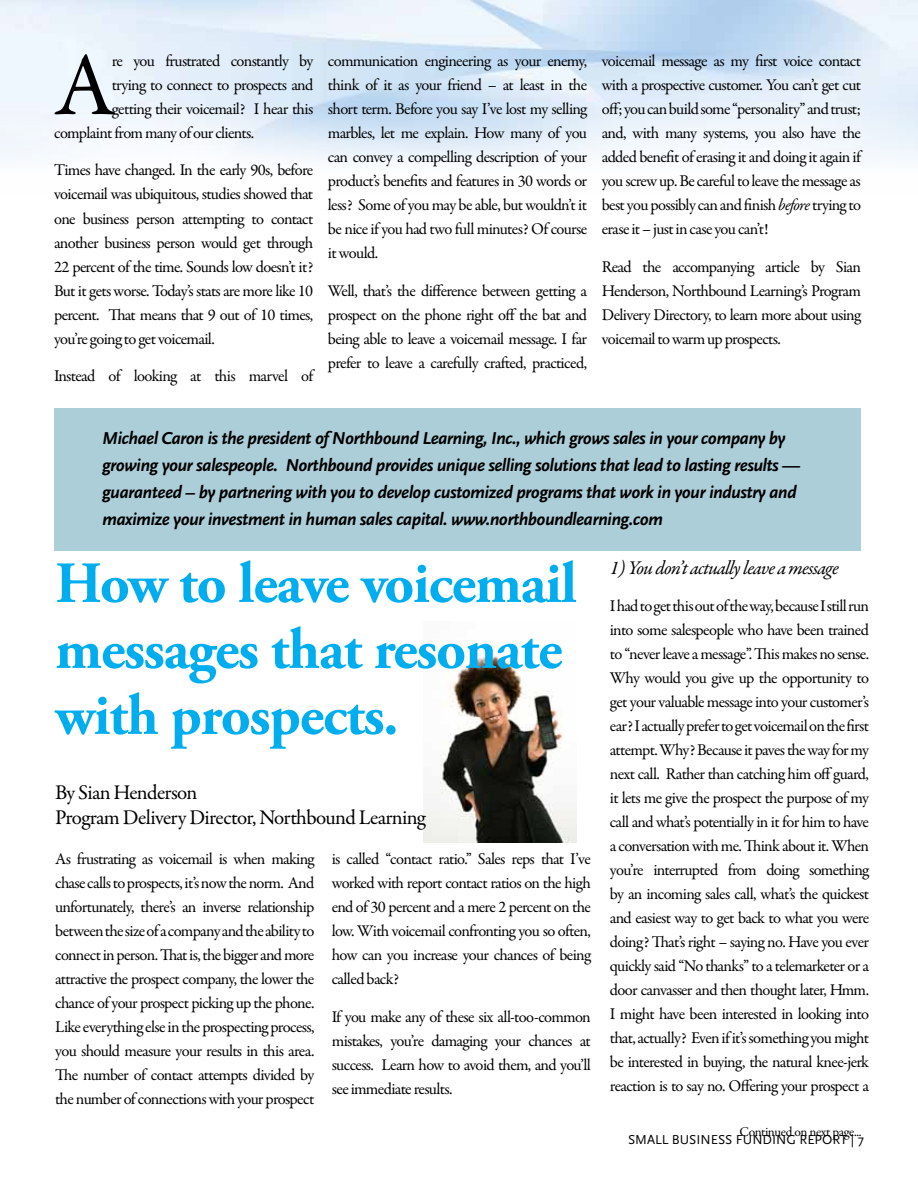
<style>
.page{position:relative;width:918px;height:1188px;background:#fff}
.page>*{position:absolute;margin:0;border:0;box-sizing:border-box;transform-origin:0 0}
.t1{font:90.6px "Garamond Premr Pro";color:#000}
.t2{font:700 58.2px/66px "Adobe Garamond Pro";letter-spacing:-.02em;color:#00aeef}
.t3{font:21px/25.5px "Garamond Premr Pro";letter-spacing:-.03em;color:#000}
.t4{font:italic 19.5px "Garamond Premr Pro";letter-spacing:-.04em;color:#000}
.t5{font:italic 700 18px/27px "Scala Sans";letter-spacing:-.03em;color:#000}
.t6{font:16.5px/24px "Garamond Premr Pro";letter-spacing:-.04em;color:#000;text-align:justify}
.t7{font:13.5px "Scala Sans";color:#000}
.t8{font:13.5px "Garamond Premr Pro";letter-spacing:-.03em;color:#000}
.s1{font-style:italic}
</style>
<div class="page">
<img style="left:424px;top:656px;width:153px;height:187px">
<div style="left:54px;top:409px;width:807px;height:142px;background:#acced9"></div>
<h1 class="t1" style="left:54px;top:31px;width:63px">A</h1>
<p class="t6" style="left:112px;top:49px;width:203px">re you frustrated constantly by</p>
<p class="t6" style="left:112px;top:73px;width:203px">trying to connect to prospects and</p>
<p class="t6" style="left:112px;top:97px;width:203px">getting their voicemail? I hear this</p>
<p class="t6" style="left:54px;top:121px;width:202px">complaint from many of our clients.</p>
<p class="t6" style="left:54px;top:159px;width:261px">Times have changed. In the early 90s, before voicemail was ubiquitous, studies showed that one business person attempting to contact another business person would get through 22 percent of the time. Sounds low doesn’t it?<br>But it gets worse. Today’s stats are more like 10 percent. That means that 9 out of 10 times, you’re going to get voicemail.</p>
<p class="t6" style="left:54px;top:364px;width:261px">Instead of looking at this marvel of</p>
<p class="t6" style="left:328px;top:49px;width:261px">communication engineering as your enemy, think of it as your friend – at least in the short term. Before you say I’ve lost my selling marbles, let me explain. How many of you can convey a compelling description of your product’s benefits and features in 30 words or less? Some of you may be able, but wouldn’t it be nice if you had two full minutes? Of course it would.</p>
<p class="t6" style="left:328px;top:279px;width:261px">Well, that’s the difference between getting a prospect on the phone right off the bat and being able to leave a voicemail message. I far prefer to leave a carefully crafted, practiced,</p>
<p class="t6" style="left:602px;top:49px;width:261px">voicemail message as my first voice contact with a prospective customer. You can’t get cut off; you can build some “personality” and trust; and, with many systems, you also have the added benefit of erasing it and doing it again if you screw up. Be careful to leave the message as best you possibly can and finish <span class="s1">before</span> trying to erase it – just in case you can’t!</p>
<p class="t6" style="left:602px;top:255px;width:261px">Read the accompanying article by Sian Henderson, Northbound Learning’s Program Delivery Directory, to learn more about using voicemail to warm up prospects.</p>
<p class="t5" style="left:102px;top:425px;width:700px">Michael Caron is the president of Northbound Learning, Inc., which grows sales in your company by growing your salespeople. Northbound provides unique selling solutions that lead to lasting results — guaranteed – by partnering with you to develop customized programs that work in your industry and maximize your investment in human sales capital. www.northboundlearning.com</p>
<h2 class="t2" style="left:55px;top:552px;width:523px">How to leave voicemail messages that resonate with prospects.</h2>
<p class="t4" style="left:610px;top:555px;width:230px">1) You don’t actually leave a message</p>
<p class="t6" style="left:610px;top:595px;width:261px">I had to get this out of the way, because I still run into some salespeople who have been trained to “never leave a message”. This makes no sense.<br>Why would you give up the opportunity to get your valuable message into your customer’s ear? I actually prefer to get voicemail on the first attempt. Why? Because it paves the way for my next call. Rather than catching him off guard, it lets me give the prospect the purpose of my call and what’s potentially in it for him to have a conversation with me. Think about it. When you’re interrupted from doing something by an incoming sales call, what’s the quickest and easiest way to get back to what you were doing? That’s right – saying no. Have you ever quickly said “No thanks” to a telemarketer or a door canvasser and then thought later, Hmm.<br>I might have been interested in looking into that, actually? Even if it’s something you might be interested in buying, the natural knee-jerk reaction is to say no. Offering your prospect a</p>
<p class="t3" style="left:55px;top:780px;width:372px">By Sian Henderson<br>Program Delivery Director, Northbound Learning</p>
<p class="t6" style="left:332px;top:847px;width:261px">is called “contact ratio.” Sales reps that I’ve worked with report contact ratios on the high end of 30 percent and a mere 2 percent on the low. With voicemail confronting you so often, how can you increase your chances of being called back?</p>
<p class="t6" style="left:332px;top:1005px;width:261px">If you make any of these six all-too-common mistakes, you’re damaging your chances at success. Learn how to avoid them, and you’ll see immediate results.</p>
<p class="t6" style="left:55px;top:847px;width:261px">As frustrating as voicemail is when making chase calls to prospects, it’s now the norm. And unfortunately, there’s an inverse relationship between the size of a company and the ability to connect in person. That is, the bigger and more attractive the prospect company, the lower the chance of your prospect picking up the phone.<br>Like everything else in the prospecting process, you should measure your results in this area.<br>The number of contact attempts divided by the number of connections with your prospect</p>
<p class="t8" style="left:740px;top:1124px;width:124px">Continued on next page...</p>
<p class="t7" style="left:628px;top:1132px;width:237px">SMALL BUSINESS FUNDING REPORT | 7</p>
</div>
